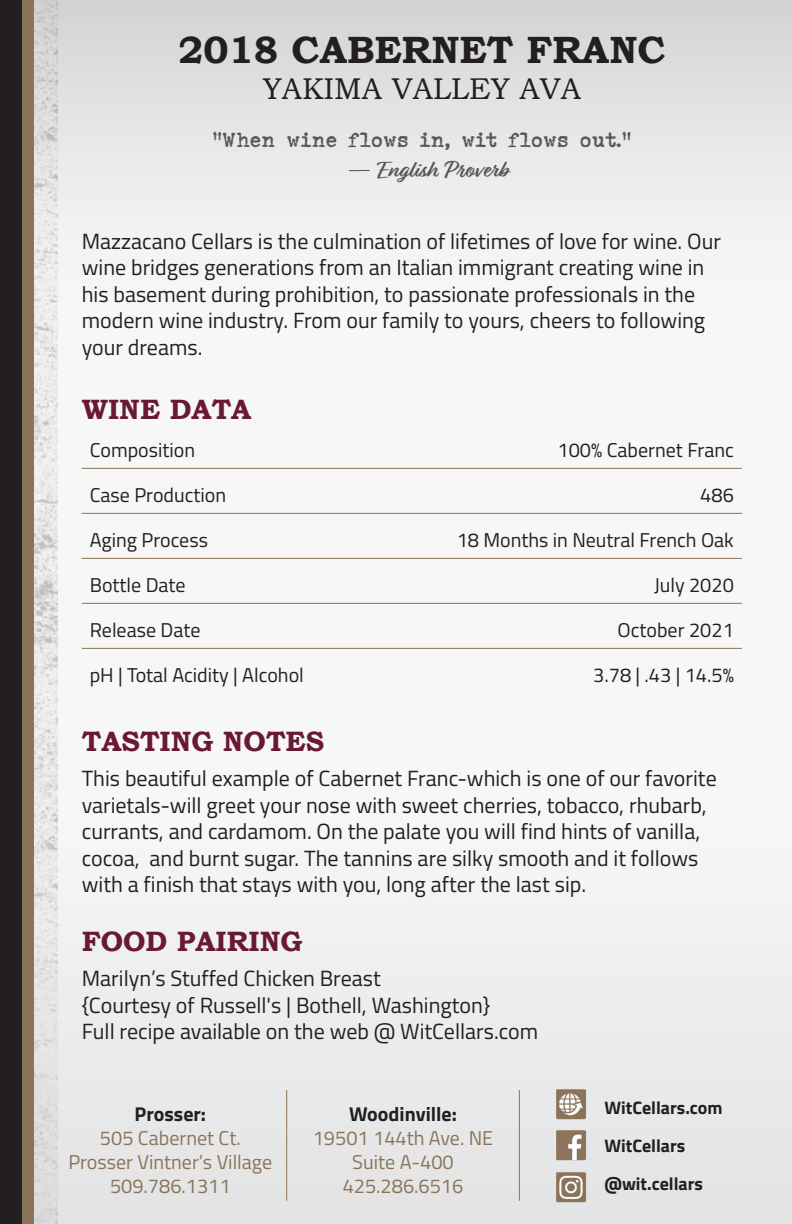
<style>
.page{position:relative;width:792px;height:1224px;background:#fff}
.page>*{position:absolute;margin:0;border:0;box-sizing:border-box;transform-origin:0 0}
.t1{font:700 38px "Bookman Old Style";color:#231f20}
.t2{font:30px "Bookman Old Style";color:#231f20}
.t3{font:700 28px "Bookman Old Style";color:#691931}
.t4{font:700 24px "Relation";color:#57585a}
.t5{font:22px/26.4px "Titillium Web";color:#231f20}
.t6{font:20px "Titillium Web";color:#231f20}
.t7{font:20px/24px "Titillium Web";color:#8a7458;text-align:center}
.t8{font:700 20px "John Doe";color:#57585a}
.t9{font:700 20px "Titillium Web";color:#231f20}
.t10{font:700 18px "Titillium Web";color:#231f20}
</style>
<div class="page">
<img style="left:34px;top:0;width:24px;height:1224px">
<div style="left:21px;top:0;width:13px;height:1224px;background:#8a7458"></div>
<div style="left:0;top:0;width:22px;height:1224px;background:#231f20"></div>
<hr style="left:286px;top:1090px;width:1px;height:111px;background:#8a7458">
<hr style="left:519px;top:1090px;width:1px;height:111px;background:#8a7458">
<hr style="left:82px;top:468px;width:278px;height:1px;background:#8a7458">
<hr style="left:360px;top:468px;width:382px;height:1px;background:#8a7458">
<hr style="left:82px;top:513px;width:278px;height:1px;background:#8a7458">
<hr style="left:360px;top:513px;width:382px;height:1px;background:#8a7458">
<hr style="left:82px;top:558px;width:278px;height:1px;background:#8a7458">
<hr style="left:360px;top:558px;width:382px;height:1px;background:#8a7458">
<hr style="left:82px;top:603px;width:278px;height:1px;background:#8a7458">
<hr style="left:360px;top:603px;width:382px;height:1px;background:#8a7458">
<hr style="left:82px;top:648px;width:278px;height:1px;background:#8a7458">
<hr style="left:360px;top:648px;width:382px;height:1px;background:#8a7458">
<img style="left:556px;top:1130px;width:31px;height:31px">
<img style="left:556px;top:1171px;width:31px;height:31px">
<img style="left:556px;top:1089px;width:31px;height:30px">
<p class="t1" style="left:178px;top:23px;width:489px">2018 CABERNET FRANC</p>
<p class="t2" style="left:263px;top:69px;width:320px">YAKIMA VALLEY AVA</p>
<p class="t8" style="left:212px;top:128px;width:421px">“When wine flows in, wit flows out.”</p>
<p class="t4" style="left:345px;top:156px;width:163px">— English Proverb</p>
<p class="t5" style="left:82px;top:227px;width:641px">Mazzacano Cellars is the culmination of lifetimes of love for wine. Our wine bridges generations from an Italian immigrant creating wine in his basement during prohibition, to passionate professionals in the modern wine industry. From our family to yours, cheers to following your dreams.</p>
<p class="t3" style="left:82px;top:389px;width:171px">WINE DATA</p>
<p class="t6" style="left:90px;top:436px;width:107px">Composition</p>
<p class="t6" style="left:558px;top:436px;width:178px">100% Cabernet Franc</p>
<p class="t6" style="left:90px;top:481px;width:138px">Case Production</p>
<p class="t6" style="left:700px;top:481px;width:35px">486</p>
<p class="t6" style="left:90px;top:526px;width:120px">Aging Process</p>
<p class="t6" style="left:457px;top:526px;width:279px">18 Months in Neutral French Oak</p>
<p class="t6" style="left:90px;top:571px;width:97px">Bottle Date</p>
<p class="t6" style="left:654px;top:571px;width:81px">July 2020</p>
<p class="t6" style="left:90px;top:616px;width:112px">Release Date</p>
<p class="t6" style="left:618px;top:616px;width:118px">October 2021</p>
<p class="t6" style="left:90px;top:661px;width:216px">pH | Total Acidity | Alcohol</p>
<p class="t6" style="left:593px;top:661px;width:142px">3.78 | .43 | 14.5%</p>
<p class="t3" style="left:82px;top:721px;width:244px">TASTING NOTES</p>
<p class="t5" style="left:82px;top:764px;width:637px">This beautiful example of Cabernet Franc-which is one of our favorite varietals-will greet your nose with sweet cherries, tobacco, rhubarb, currants, and cardamom. On the palate you will find hints of vanilla, cocoa, and burnt sugar. The tannins are silky smooth and it follows with a finish that stays with you, long after the last sip.</p>
<p class="t3" style="left:82px;top:921px;width:222px">FOOD PAIRING</p>
<p class="t5" style="left:82px;top:964px;width:410px">Marilyn’s Stuffed Chicken Breast<br>{Courtesy of Russell's | Bothell, Washington}</p>
<p class="t5" style="left:82px;top:1017px;width:458px">Full recipe available on the web @ WitCellars.com</p>
<p class="t9" style="left:135px;top:1098px;width:73px">Prosser:</p>
<p class="t7" style="left:68px;top:1125px;width:205px">505 Cabernet Ct.<br>Prosser Vintner’s Village</p>
<p class="t7" style="left:110px;top:1173px;width:122px">509.786.1311</p>
<p class="t9" style="left:349px;top:1098px;width:109px">Woodinville:</p>
<p class="t7" style="left:313px;top:1125px;width:182px">19501 144th Ave. NE</p>
<p class="t7" style="left:352px;top:1149px;width:103px">Suite A-400</p>
<p class="t7" style="left:343px;top:1173px;width:122px">425.286.6516</p>
<p class="t10" style="left:605px;top:1094px;width:120px">WitCellars.com</p>
<p class="t10" style="left:605px;top:1132px;width:82px">WitCellars</p>
<p class="t10" style="left:605px;top:1169px;width:100px">@wit.cellars</p>
</div>
